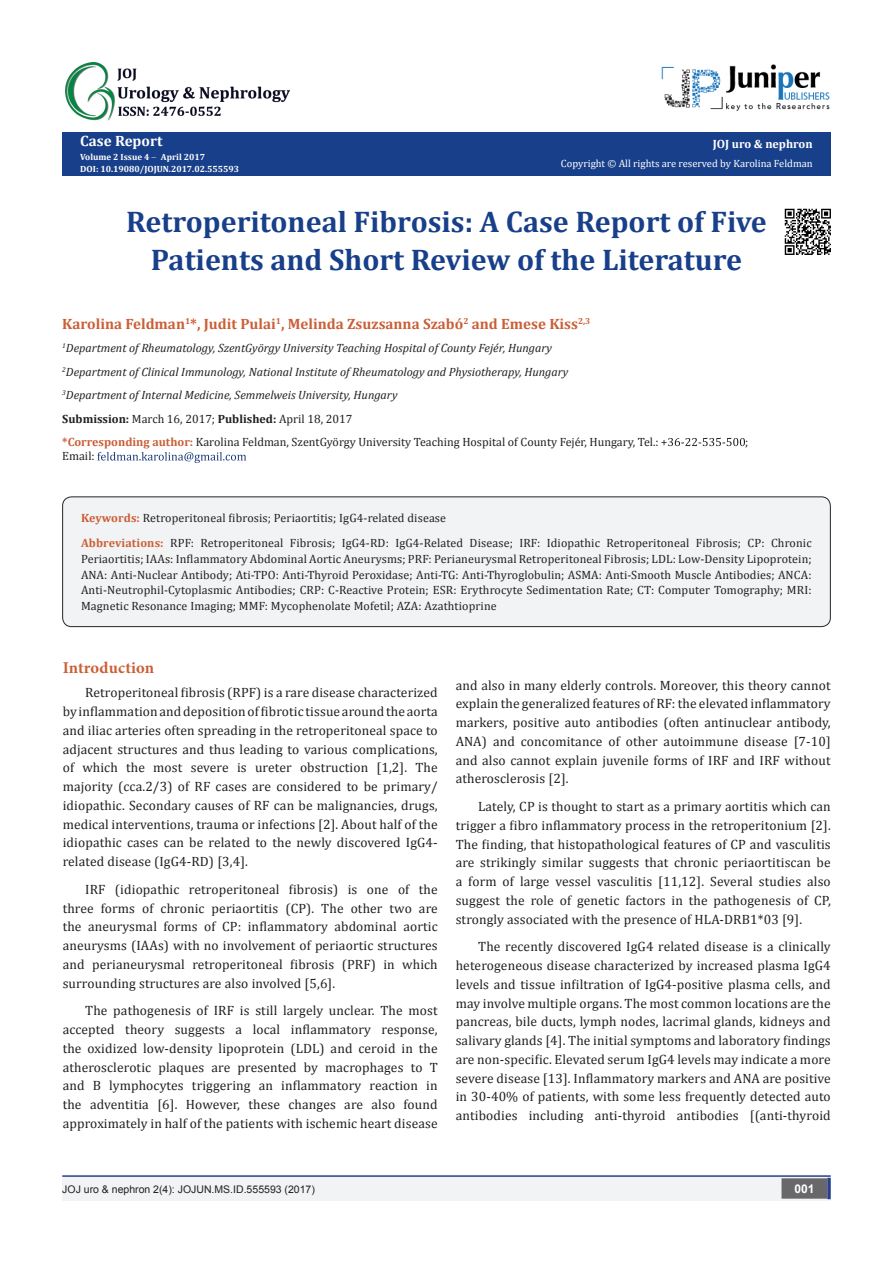
<style>
.page{position:relative;width:893px;height:1263px;background:#fff}
.page>*{position:absolute;margin:0;border:0;box-sizing:border-box;transform-origin:0 0}
.t1{font:700 30px "Cambria";color:#183f89}
.No_Spacing{font:700 16.5px "Minion Pro";letter-spacing:.005em;color:#ca5f37}
.t2{font:700 15px "Cambria";color:#ca5f37}
.t3{font:700 15px "Cambria";color:#fff}
.No_Spacing-2{font:13.5px/18.8px "Cambria";letter-spacing:.01em;color:#231f20;text-align:justify}
.t4{font:12px/15.8px "Cambria";color:#231f20;text-align:justify}
.t5{font:italic 12px "Cambria";color:#231f20}
.t6{font:700 12px "Cambria";color:#fff}
.t7{font:700 12px "Arial";color:#fff}
.t8{font:10.5px "Cambria";color:#fff}
.t9{font:10.5px "Arial";color:#231f20}
.t10{font:700 9px "Cambria";color:#fff}
.s1{font-weight:700}
.s2{font-weight:700;color:#ca5f37}
.s3{font-weight:700;color:#ca6035}
</style>
<div class="page">
<div style="left:62px;top:133px;width:769px;height:43px;background:#183f89"></div>
<svg style="left:661px;top:438px;width:84px;height:8px"></svg>
<svg style="left:97px;top:452px;width:149px;height:11px"></svg>
<hr style="left:62px;top:1175px;width:769px;height:2px;background:#253f8e">
<div style="left:62px;top:1177px;width:494px;height:24px;background:#f2f3f4"></div>
<div style="left:503px;top:1177px;width:328px;height:24px;background:#f2f3f4"></div>
<div style="left:782px;top:1179px;width:45px;height:19px;background:#68676a"></div>
<div style="left:781px;top:1178px;width:46px;height:21px;border:2px solid #68676a"></div>
<svg style="left:827px;top:1178px;width:4px;height:21px"></svg>
<img style="left:662px;top:64px;width:168px;height:47px">
<div style="left:63px;top:497px;width:767px;height:130px;background:#f2f3f4;border-radius:9px"></div>
<div style="left:62px;top:496px;width:769px;height:131px;border:1px solid #262626;border-radius:9px"></div>
<img style="left:65px;top:62px;width:224px;height:58px">
<img style="left:784px;top:208px;width:47px;height:47px">
<p class="t3" style="left:80px;top:131px;width:84px">Case Report</p>
<p class="t10" style="left:80px;top:151px;width:71px">Volume 2 Issue 4</p>
<p class="t10" style="left:161px;top:151px;width:46px">April 2017</p>
<p class="t10" style="left:80px;top:163px;width:160px">DOI: 10.19080/JOJUN.2017.02.555593</p>
<p class="t6" style="left:713px;top:136px;width:102px">JOJ uro &amp; nephron</p>
<p class="t8" style="left:561px;top:157px;width:253px">Copyright © All rights are reserved by Karolina Feldman</p>
<p class="t1" style="left:126px;top:201px;width:642px">Retroperitoneal Fibrosis: A Case Report of Five</p>
<p class="t1" style="left:151px;top:238px;width:593px">Patients and Short Review of the Literature</p>
<p class="t2" style="left:62px;top:313px;width:530px">Karolina Feldman<sup>1</sup>*, Judit Pulai<sup>1</sup>, Melinda Zsuzsanna Szabó<sup>2</sup> and Emese Kiss<sup>2,3</sup></p>
<p class="t5" style="left:62px;top:340px;width:491px"><sup>1</sup>Department of Rheumatology, SzentGyörgy University Teaching Hospital of County Fejér, Hungary</p>
<p class="t5" style="left:62px;top:363px;width:508px"><sup>2</sup>Department of Clinical Immunology, National Institute of Rheumatology and Physiotherapy, Hungary</p>
<p class="t5" style="left:62px;top:387px;width:337px"><sup>3</sup>Department of Internal Medicine, Semmelweis University, Hungary</p>
<p class="t4" style="left:62px;top:411px;width:292px"><span class="s1">Submission:</span> March 16, 2017; <span class="s1">Published:</span> April 18, 2017</p>
<p class="t4" style="left:62px;top:434px;width:598px"><span class="s2">*Corresponding author:</span> Karolina Feldman, SzentGyörgy University Teaching Hospital of County Fejér, Hungary, Tel.:</p>
<p class="t4" style="left:745px;top:434px;width:5px">;</p>
<p class="t4" style="left:62px;top:448px;width:34px">Email:</p>
<p class="t4" style="left:81px;top:510px;width:367px"><span class="s2">Keywords:</span> Retroperitoneal fibrosis; Periaortitis; IgG4-related disease</p>
<p class="t4" style="left:81px;top:535px;width:732px"><span class="s3">Abbreviations:</span> RPF: Retroperitoneal Fibrosis; IgG4-RD: IgG4-Related Disease; IRF: Idiopathic Retroperitoneal Fibrosis; CP: Chronic Periaortitis; IAAs: Inflammatory Abdominal Aortic Aneurysms; PRF: Perianeurysmal Retroperitoneal Fibrosis; LDL: Low-Density Lipoprotein; ANA: Anti-Nuclear Antibody; Ati-TPO: Anti-Thyroid Peroxidase; Anti-TG: Anti-Thyroglobulin; ASMA: Anti-Smooth Muscle Antibodies; ANCA:<br>Anti-Neutrophil-Cytoplasmic Antibodies; CRP: C-Reactive Protein; ESR: Erythrocyte Sedimentation Rate; CT: Computer Tomography; MRI:<br>Magnetic Resonance Imaging; MMF: Mycophenolate Mofetil; AZA: Azathtioprine</p>
<p class="No_Spacing" style="left:63px;top:656px;width:93px">Introduction</p>
<p class="No_Spacing-2" style="left:63px;top:683px;width:377px;text-indent:22px">Retroperitoneal fibrosis (RPF) is a rare disease characterized by inflammation and deposition of fibrotic tissue around the aorta and iliac arteries often spreading in the retroperitoneal space to adjacent structures and thus leading to various complications, of which the most severe is ureter obstruction [1,2]. The majority (cca.2/3) of RF cases are considered to be primary/ idiopathic. Secondary causes of RF can be malignancies, drugs, medical interventions, trauma or infections [2]. About half of the idiopathic cases can be related to the newly discovered IgG4- related disease (IgG4-RD) [3,4].</p>
<p class="No_Spacing-2" style="left:63px;top:880px;width:377px;text-indent:22px">IRF (idiopathic retroperitoneal fibrosis) is one of the three forms of chronic periaortitis (CP). The other two are the aneurysmal forms of CP: inflammatory abdominal aortic aneurysms (IAAs) with no involvement of periaortic structures and perianeurysmal retroperitoneal fibrosis (PRF) in which surrounding structures are also involved [5,6].</p>
<p class="No_Spacing-2" style="left:63px;top:1001px;width:377px;text-indent:22px">The pathogenesis of IRF is still largely unclear. The most accepted theory suggests a local inflammatory response, the oxidized low-density lipoprotein (LDL) and ceroid in the atherosclerotic plaques are presented by macrophages to T and B lymphocytes triggering an inflammatory reaction in the adventitia [6]. However, these changes are also found approximately in half of the patients with ischemic heart disease</p>
<p class="No_Spacing-2" style="left:456px;top:675px;width:377px">and also in many elderly controls. Moreover, this theory cannot explain the generalized features of RF: the elevated inflammatory markers, positive auto antibodies (often antinuclear antibody, ANA) and concomitance of other autoimmune disease [7-10] and also cannot explain juvenile forms of IRF and IRF without atherosclerosis [2].</p>
<p class="No_Spacing-2" style="left:456px;top:797px;width:377px;text-indent:22px">Lately, CP is thought to start as a primary aortitis which can trigger a fibro inflammatory process in the retroperitonium [2].<br>The finding, that histopathological features of CP and vasculitis are strikingly similar suggests that chronic periaortitiscan be a form of large vessel vasculitis [11,12]. Several studies also suggest the role of genetic factors in the pathogenesis of CP, strongly associated with the presence of HLA-DRB1*03 [9].</p>
<p class="No_Spacing-2" style="left:456px;top:937px;width:377px;text-indent:22px">The recently discovered IgG4 related disease is a clinically heterogeneous disease characterized by increased plasma IgG4 levels and tissue infiltration of IgG4-positive plasma cells, and may involve multiple organs. The most common locations are the pancreas, bile ducts, lymph nodes, lacrimal glands, kidneys and salivary glands [4]. The initial symptoms and laboratory findings are non-specific. Elevated serum IgG4 levels may indicate a more severe disease [13]. Inflammatory markers and ANA are positive in 30-40% of patients, with some less frequently detected auto antibodies including anti-thyroid antibodies [(anti-thyroid</p>
<p class="t9" style="left:62px;top:1182px;width:254px">JOJ uro &amp; nephron 2(4): JOJUN.MS.ID.555593 (2017)</p>
<p class="t7" style="left:794px;top:1181px;width:22px">001</p>
</div>
